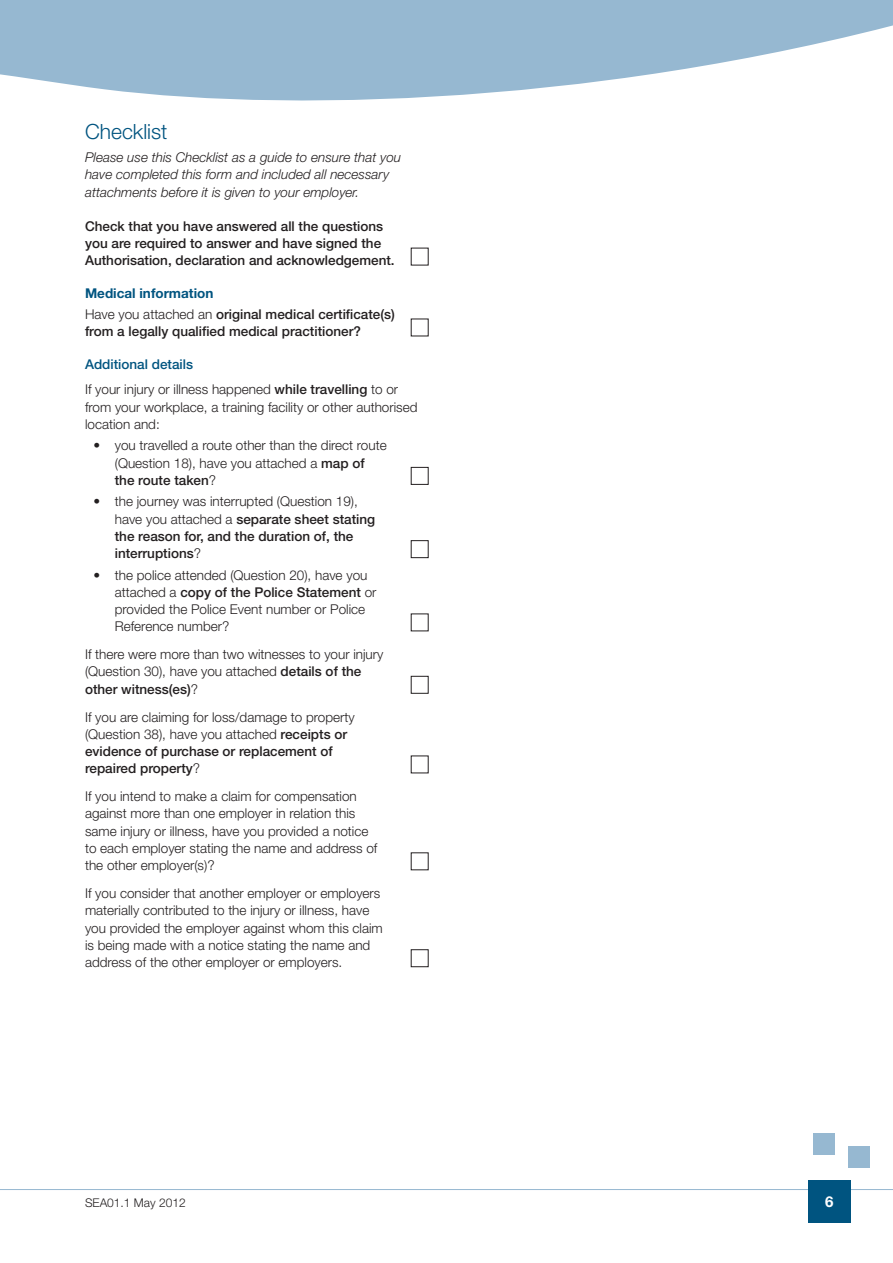
<style>
.page{position:relative;width:893px;height:1263px;background:#fff}
.page>*{position:absolute;margin:0;border:0;box-sizing:border-box;transform-origin:0 0}
.Heading_2{font:300 21px "Helvetica Neue";color:#005480}
.t1{font:700 15px "Helvetica Neue";color:#fff}
.form_text{font:300 13.5px/17.2px "Helvetica Neue";color:#231f20}
.Form_bullets_1{font:300 13.5px/17.2px "Helvetica Neue";color:#231f20}
.form_text-2{font:500 13.5px/17.2px "Helvetica Neue";color:#231f20}
.form_text-3{font:italic 300 13.5px/17.2px "Helvetica Neue";color:#231f20}
.Form_bullets_1-2{font:500 13.5px/17.2px "Helvetica Neue";color:#231f20}
.Form_heading_3{font:700 13.5px "Helvetica Neue";color:#005480}
.Form_heading_3-2{font:500 13.5px "Helvetica Neue";color:#005480}
.t2{font:300 12px "Helvetica Neue";color:#231f20}
.s1{font-weight:300}
.s2{font-weight:500}
</style>
<div class="page">
<hr style="left:0;top:1189px;width:893px;height:1px;background:#96b8d1">
<div style="left:848px;top:1147px;width:22px;height:21px;background:#96b8d1"></div>
<div style="left:814px;top:1133px;width:21px;height:21px;background:#96b8d1"></div>
<div style="left:808px;top:1180px;width:42px;height:43px;background:#005480"></div>
<svg style="left:0;top:0;width:893px;height:101px;fill:#96b8d1"></svg>
<div style="left:411px;top:467px;width:18px;height:18px;border:1px solid #231f20"></div>
<div style="left:411px;top:540px;width:18px;height:18px;border:1px solid #231f20"></div>
<div style="left:411px;top:676px;width:18px;height:18px;border:1px solid #231f20"></div>
<div style="left:411px;top:949px;width:18px;height:18px;border:1px solid #231f20"></div>
<p class="Heading_2" style="left:85px;top:118px;width:84px">Checklist</p>
<p class="form_text-3" style="left:85px;top:149px;width:318px">Please use this Checklist as a guide to ensure that you have completed this form and included all necessary attachments before it is given to your employer.</p>
<p class="form_text-2" style="left:85px;top:217px;width:311px">Check that you have answered all the questions you are required to answer and have signed the<br>Authorisation, declaration and acknowledgement.</p>
<p class="Form_heading_3" style="left:85px;top:284px;width:130px">Medical information</p>
<p class="form_text-2" style="left:85px;top:306px;width:311px"><span class="s1">Have you attached an</span> original medical certificate(s) from a legally qualified medical practitioner?</p>
<p class="Form_heading_3-2" style="left:85px;top:356px;width:110px">Additional details</p>
<p class="form_text" style="left:85px;top:380px;width:334px">If your injury or illness happened <span class="s2">while travelling</span> to or from your workplace, a training facility or other authorised location and:</p>
<p class="Form_bullets_1" style="left:115px;top:437px;width:273px;text-indent:-21px">• you travelled a route other than the direct route (Question 18), have you attached a <span class="s2">map of the route taken</span>?</p>
<p class="Form_bullets_1-2" style="left:115px;top:493px;width:262px;text-indent:-21px"><span class="s1">• the journey was interrupted (Question 19), have you attached a</span> separate sheet stating the reason for, and the duration of, the interruptions<span class="s1">?</span></p>
<p class="Form_bullets_1" style="left:115px;top:566px;width:263px;text-indent:-21px">• the police attended (Question 20), have you attached a <span class="s2">copy of the Police Statement</span> or provided the Police Event number or Police Reference number?</p>
<p class="form_text" style="left:85px;top:645px;width:300px">If there were more than two witnesses to your injury (Question 30), have you attached <span class="s2">details of the other witness(es)</span>?</p>
<p class="form_text" style="left:85px;top:708px;width:271px">If you are claiming for loss/damage to property (Question 38), have you attached <span class="s2">receipts or evidence of purchase or replacement of repaired property</span>?</p>
<p class="form_text" style="left:85px;top:787px;width:294px">If you intend to make a claim for compensation against more than one employer in relation this same injury or illness, have you provided a notice to each employer stating the name and address of the other employer(s)?</p>
<p class="form_text" style="left:85px;top:884px;width:299px">If you consider that another employer or employers materially contributed to the injury or illness, have you provided the employer against whom this claim is being made with a notice stating the name and address of the other employer or employers.</p>
<p class="t2" style="left:85px;top:1195px;width:102px">SEA01.1 May 2012</p>
<p class="t1" style="left:825px;top:1193px;width:10px">6</p>
</div>
